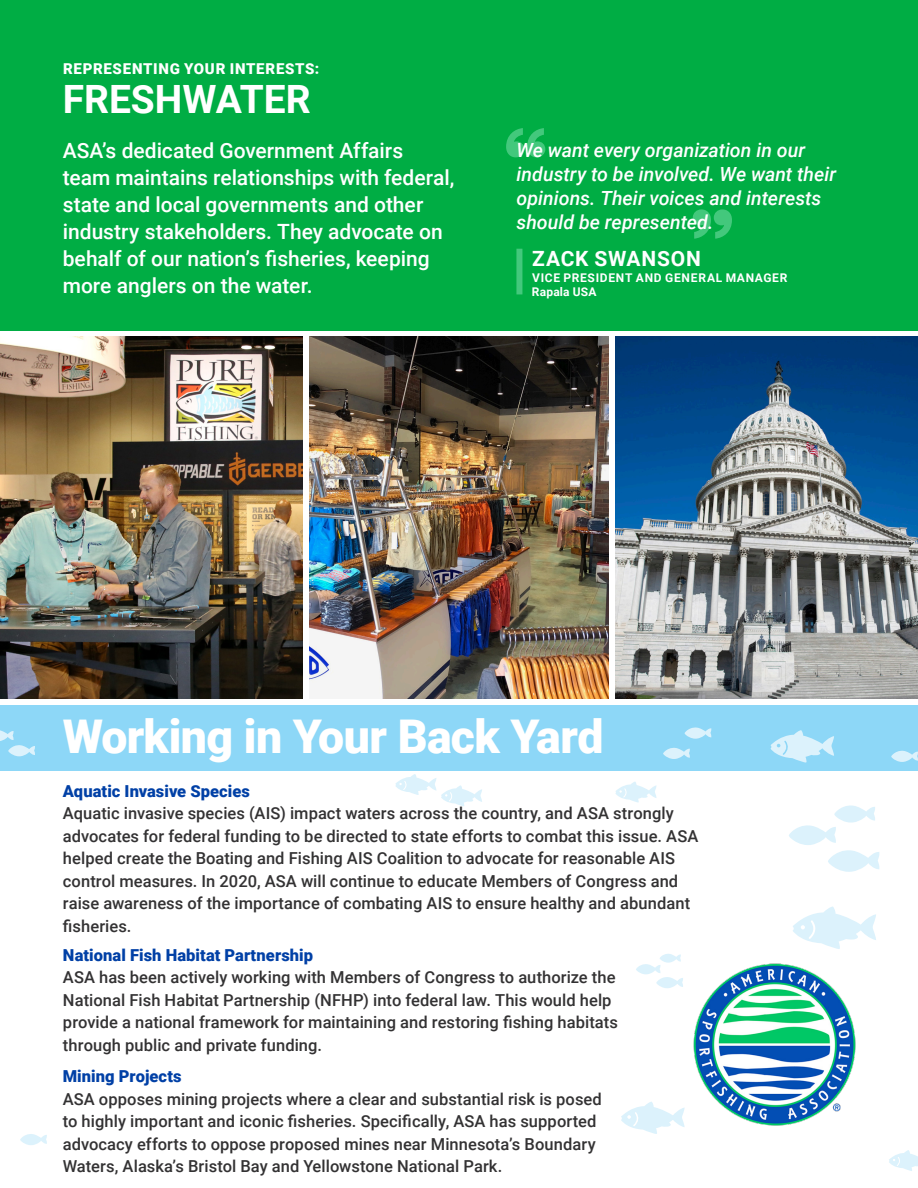
<style>
.page{position:relative;width:918px;height:1188px;background:#fff}
.page>*{position:absolute;margin:0;border:0;box-sizing:border-box;transform-origin:0 0}
.t1{font:900 46.5px "Roboto";letter-spacing:-.015em;color:#fff}
.t2{font:700 39px "Roboto";color:#fff}
.t3{font:500 21px/27px "Roboto";color:#fff}
.t4{font:700 21px "Roboto";letter-spacing:.04em;color:#fff}
.t5{font:italic 500 19.5px/24px "Roboto";color:#fff}
.t6{font:500 16.5px/22.5px "Roboto";letter-spacing:.005em;color:#333233}
.t7{font:900 15px "Roboto";letter-spacing:.045em;color:#fff}
.t8{font:700 12px/13.5px "Roboto";letter-spacing:.06em;color:#fff}
.s1{font-weight:900;color:#0040a6}
</style>
<div class="page">
<svg style="left:636px;top:954px;width:47px;height:34px"></svg>
<div style="left:0;top:705px;width:918px;height:65px;background:#8dd7f7"></div>
<div style="left:0;top:0;width:918px;height:330px;background:#00ad44"></div>
<img style="left:693px;top:963px;width:163px;height:163px">
<svg style="left:506px;top:128px;width:39px;height:29px"></svg>
<svg style="left:693px;top:209px;width:39px;height:30px"></svg>
<div style="left:516px;top:249px;width:6px;height:45px;background:#43c87c"></div>
<img style="left:0;top:337px;width:303px;height:361px">
<img style="left:309px;top:337px;width:300px;height:361px">
<img style="left:615px;top:337px;width:303px;height:361px">
<svg style="left:789px;top:805px;width:90px;height:144px"></svg>
<svg style="left:621px;top:1102px;width:64px;height:32px"></svg>
<svg style="left:0;top:730px;width:35px;height:26px"></svg>
<svg style="left:770px;top:730px;width:64px;height:33px"></svg>
<svg style="left:395px;top:774px;width:87px;height:32px"></svg>
<svg style="left:615px;top:782px;width:42px;height:21px"></svg>
<svg style="left:20px;top:1134px;width:27px;height:11px"></svg>
<svg style="left:685px;top:727px;width:26px;height:12px"></svg>
<svg style="left:663px;top:747px;width:27px;height:12px"></svg>
<svg style="left:891px;top:750px;width:27px;height:12px"></svg>
<svg style="left:889px;top:1150px;width:29px;height:21px"></svg>
<p class="t7" style="left:63px;top:58px;width:258px">REPRESENTING YOUR INTERESTS:</p>
<p class="t2" style="left:63px;top:72px;width:249px">FRESHWATER</p>
<p class="t3" style="left:63px;top:137px;width:393px">ASA’s dedicated Government Affairs team maintains relationships with federal, state and local governments and other industry stakeholders. They advocate on behalf of our nation’s fisheries, keeping more anglers on the water.</p>
<p class="t5" style="left:516px;top:138px;width:321px">We want every organization in our industry to be involved. We want their opinions. Their voices and interests should be represented.</p>
<p class="t4" style="left:532px;top:244px;width:170px">ZACK SWANSON</p>
<p class="t8" style="left:532px;top:271px;width:257px">VICE PRESIDENT AND GENERAL MANAGER<br>Rapala USA</p>
<p class="t1" style="left:63px;top:704px;width:542px">Working in Your Back Yard</p>
<p class="t6" style="left:63px;top:779px;width:637px"><span class="s1">Aquatic Invasive Species<br></span>Aquatic invasive species (AIS) impact waters across the country, and ASA strongly advocates for federal funding to be directed to state efforts to combat this issue. ASA helped create the Boating and Fishing AIS Coalition to advocate for reasonable AIS control measures. In 2020, ASA will continue to educate Members of Congress and raise awareness of the importance of combating AIS to ensure healthy and abundant fisheries.</p>
<p class="t6" style="left:63px;top:943px;width:557px"><span class="s1">National Fish Habitat Partnership<br></span>ASA has been actively working with Members of Congress to authorize the National Fish Habitat Partnership (NFHP) into federal law. This would help provide a national framework for maintaining and restoring fishing habitats through public and private funding.</p>
<p class="t6" style="left:63px;top:1065px;width:541px"><span class="s1">Mining Projects<br></span>ASA opposes mining projects where a clear and substantial risk is posed to highly important and iconic fisheries. Specifically, ASA has supported advocacy efforts to oppose proposed mines near Minnesota’s Boundary Waters, Alaska’s Bristol Bay and Yellowstone National Park.</p>
</div>
